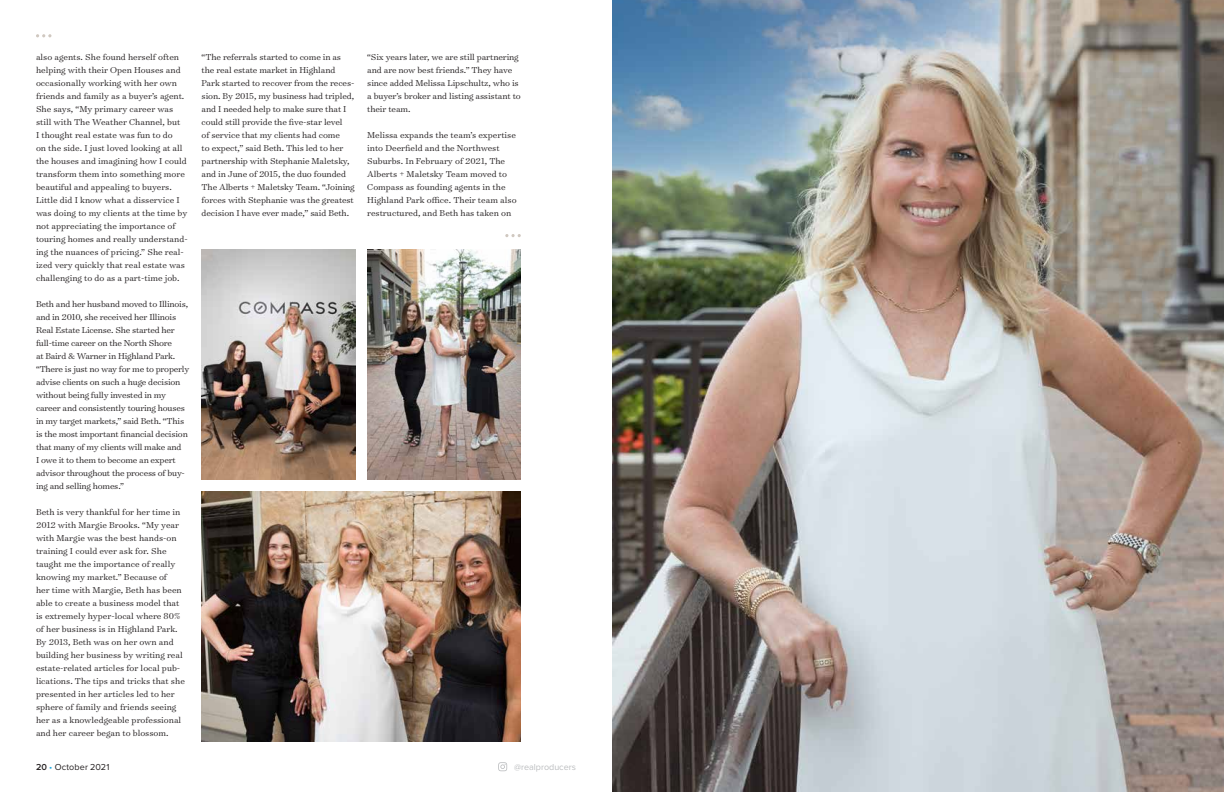
<style>
.page{position:relative;width:1224px;height:792px;background:#fff}
.page>*{position:absolute;margin:0;border:0;box-sizing:border-box;transform-origin:0 0}
.t1{font:300 9.8px/13px "Surveyor Text";letter-spacing:-.01em;color:#231f20}
.t2{font:9px "Proxima Nova";letter-spacing:.015em;color:#231f20}
.t3{font:9px "Proxima Nova";color:#bcbec0}
.s1{font-weight:600}
.s2{color:#19a8e0}
</style>
<div class="page">
<svg style="left:498px;top:762px;width:9px;height:9px"></svg>
<img style="left:202px;top:249px;width:153px;height:231px">
<img style="left:367px;top:249px;width:154px;height:231px">
<img style="left:202px;top:492px;width:319px;height:249px">
<img style="left:612px;top:0;width:612px;height:792px">
<svg style="left:36px;top:34px;width:15px;height:3px"></svg>
<svg style="left:505px;top:234px;width:16px;height:3px"></svg>
<p class="t1" style="left:36px;top:51px;width:153px">also agents. She found herself often helping with their Open Houses and occasionally working with her own friends and family as a buyer’s agent.<br>She says, “My primary career was still with The Weather Channel, but<br>I thought real estate was fun to do<br>on the side. I just loved looking at all the houses and imagining how I could transform them into something more beautiful and appealing to buyers.<br>Little did I know what a disservice I was doing to my clients at the time by not appreciating the importance of touring homes and really understand&shy;ing the nuances of pricing.” She real&shy;ized very quickly that real estate was challenging to do as a part-time job.</p>
<p class="t1" style="left:36px;top:297px;width:155px">Beth and her husband moved to Illinois, and in 2010, she received her Illinois Real Estate License. She started her full-time career on the North Shore<br>at Baird &amp; Warner in Highland Park. “There is just no way for me to properly advise clients on such a huge decision without being fully invested in my career and consistently touring houses in my target markets,” said Beth. “This is the most important financial decision that many of my clients will make and<br>I owe it to them to become an expert advisor throughout the process of buy&shy;ing and selling homes.”</p>
<p class="t1" style="left:36px;top:505px;width:150px">Beth is very thankful for her time in 2012 with Margie Brooks. “My year with Margie was the best hands-on training I could ever ask for. She taught me the importance of really knowing my market.” Because of<br>her time with Margie, Beth has been able to create a business model that is extremely hyper-local where 80% of her business is in Highland Park.<br>By 2013, Beth was on her own and building her business by writing real estate-related articles for local pub&shy;lications. The tips and tricks that she presented in her articles led to her sphere of family and friends seeing her as a knowledgeable professional and her career began to blossom.</p>
<p class="t1" style="left:202px;top:50px;width:155px">“The referrals started to come in as the real estate market in Highland Park started to recover from the reces&shy;sion. By 2015, my business had tripled, and I needed help to make sure that I could still provide the five-star level<br>of service that my clients had come<br>to expect,” said Beth. This led to her partnership with Stephanie Maletsky, and in June of 2015, the duo founded The Alberts + Maletsky Team. “Joining forces with Stephanie was the greatest decision I have ever made,” said Beth.</p>
<p class="t1" style="left:367px;top:50px;width:155px">“Six years later, we are still partnering and are now best friends.” They have since added Melissa Lipschultz, who is a buyer’s broker and listing assistant to their team.</p>
<p class="t1" style="left:367px;top:128px;width:151px">Melissa expands the team’s expertise into Deerfield and the Northwest Suburbs. In February of 2021, The Alberts + Maletsky Team moved to Compass as founding agents in the Highland Park office. Their team also restructured, and Beth has taken on</p>
<p class="t2" style="left:36px;top:762px;width:75px"><span class="s1">20</span> <span class="s2">•</span> October 2021</p>
<p class="t3" style="left:514px;top:762px;width:63px">@realproducers</p>
</div>
